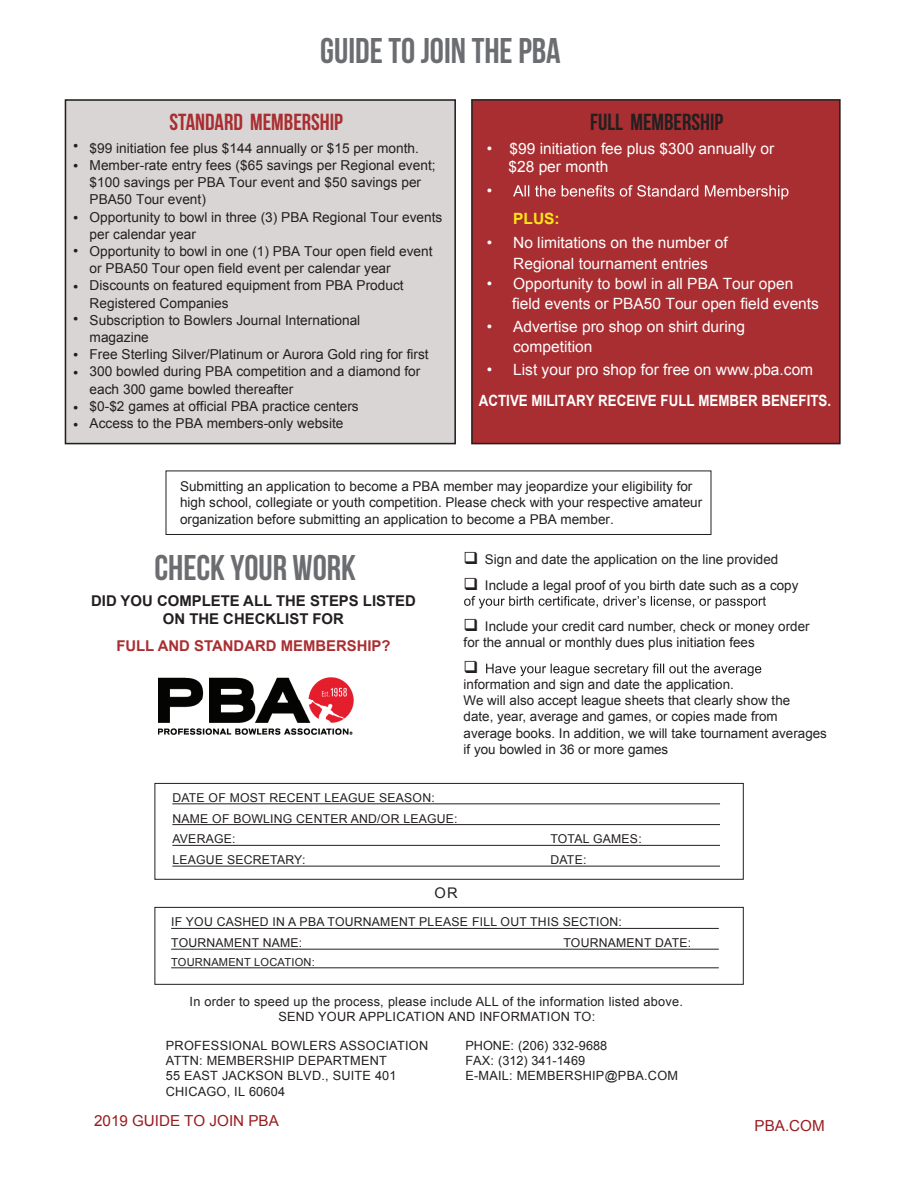
<style>
.page{position:relative;width:918px;height:1188px;background:#fff}
.page>*{position:absolute;margin:0;border:0;box-sizing:border-box;transform-origin:0 0}
.t1{font:35.7px "Bebas Neue";color:#6c6d70}
.t2{font:23.25px "Bebas Neue";color:#a92e31}
.t3{font:23.25px "Bebas Neue";color:#231f20}
.t4{font:15.45px/18.6px "Arial";color:#fff}
.t5{font:700 15.45px "Arial";color:#fff;scale:.86 1}
.t6{font:700 15.45px "Arial";color:#ffe616}
.t7{font:15.15px "Arial";color:#991c1f}
.t8{font:700 14.85px/17.9px "Arial";color:#231f20;text-align:center}
.t9{font:700 14.85px "Arial";color:#a92e31}
.t10{font:14.85px/20px "Arial";color:#231f20}
.t11{font:14.7px "Arial";color:#231f20}
.t12{font:13.65px/17.2px "Arial";color:#231f20}
.t13{font:13.5px/16.2px "Arial";color:#231f20}
.t14{font:13.35px/16px "Arial";color:#231f20}
.t15{font:12.75px/15.3px "Arial";letter-spacing:.02em;color:#231f20}
.t16{font:12.15px/20.7px "Arial";letter-spacing:.02em;color:#231f20}
.t17{font:11.1px "Arial";letter-spacing:.015em;color:#231f20}
</style>
<div class="page">
<div style="left:154px;top:783px;width:590px;height:97px;border:1px solid #231f20"></div>
<div style="left:166px;top:470px;width:545px;height:65px;border:1px solid #231f20"></div>
<hr style="left:172px;top:804px;width:548px;height:1px;background:#231f20">
<hr style="left:172px;top:824px;width:548px;height:1px;background:#231f20">
<hr style="left:172px;top:845px;width:548px;height:1px;background:#231f20">
<hr style="left:172px;top:866px;width:548px;height:1px;background:#231f20">
<div style="left:154px;top:907px;width:590px;height:78px;border:1px solid #231f20"></div>
<hr style="left:171px;top:928px;width:548px;height:1px;background:#231f20">
<hr style="left:171px;top:949px;width:548px;height:1px;background:#231f20">
<hr style="left:171px;top:968px;width:548px;height:1px;background:#231f20">
<svg style="left:464px;top:596px;width:302px;height:13px"></svg>
<svg style="left:486px;top:663px;width:275px;height:13px"></svg>
<img style="left:158px;top:677px;width:196px;height:57px">
<div style="left:65px;top:100px;width:390px;height:344px;background:#d9d5d5"></div>
<div style="left:65px;top:99px;width:391px;height:345px;border:2px solid #231f20"></div>
<div style="left:472px;top:100px;width:368px;height:344px;background:#a92e31"></div>
<div style="left:471px;top:99px;width:370px;height:345px;border:2px solid #231f20"></div>
<svg style="left:513px;top:185px;width:275px;height:15px"></svg>
<h1 class="t1" style="left:320px;top:31px;width:242px">GUIDE TO JOIN THE PBA</h1>
<p class="t10" style="left:73px;top:136px;width:7px">• •</p>
<p class="t10" style="left:73px;top:208px;width:7px">•</p>
<p class="t10" style="left:73px;top:241px;width:7px">•</p>
<p class="t10" style="left:73px;top:271px;width:7px;line-height:32.1px">• •</p>
<p class="t10" style="left:73px;top:345px;width:7px;line-height:18.5px">• •</p>
<p class="t10" style="left:73px;top:400px;width:7px;line-height:17px">• •</p>
<h2 class="t2" style="left:170px;top:110px;width:175px">STANDARD MEMBERSHIP</h2>
<p class="t12" style="left:90px;top:140px;width:354px">$99 initiation fee plus $144 annually or $15 per month.<br>Member-rate entry fees ($65 savings per Regional event; $100 savings per PBA Tour event and $50 savings per PBA50 Tour event)<br>Opportunity to bowl in three (3) PBA Regional Tour events per calendar year<br>Opportunity to bowl in one (1) PBA Tour open field event or PBA50 Tour open field event per calendar year Discounts on featured equipment from PBA Product Registered Companies<br>Subscription to Bowlers Journal International<br>magazine<br>Free Sterling Silver/Platinum or Aurora Gold ring for first 300 bowled during PBA competition and a diamond for each 300 game bowled thereafter<br>$0-$2 games at official PBA practice centers<br>Access to the PBA members-only website</p>
<h2 class="t3" style="left:590px;top:110px;width:135px">FULL MEMBERSHIP</h2>
<p class="t4" style="left:508px;top:139px;width:267px;text-indent:-22px">• $99 initiation fee plus $300 annually or $28 per month</p>
<p class="t4" style="left:487px;top:182px;width:7px">•</p>
<p class="t6" style="left:513px;top:208px;width:48px">PLUS:</p>
<p class="t4" style="left:487px;top:233px;width:242px;line-height:20.1px;text-align:center">• No limitations on the number of<br>Regional tournament entries</p>
<p class="t4" style="left:512px;top:274px;width:308px;line-height:19.8px;text-indent:-25px">• Opportunity to bowl in all PBA Tour open field events or PBA50 Tour open field events</p>
<p class="t4" style="left:487px;top:318px;width:260px">• Advertise pro shop on shirt during</p>
<p class="t4" style="left:513px;top:338px;width:81px">competition</p>
<p class="t4" style="left:487px;top:360px;width:328px">• List your pro shop for free on www.pba.com</p>
<p class="t5" style="left:479px;top:390px;width:411px">ACTIVE MILITARY RECEIVE FULL MEMBER BENEFITS.</p>
<p class="t13" style="left:180px;top:478px;width:524px">Submitting an application to become a PBA member may jeopardize your eligibility for high school, collegiate or youth competition. Please check with your respective amateur organization before submitting an application to become a PBA member.</p>
<h1 class="t1" style="left:154px;top:548px;width:203px">CHECK YOUR WORK</h1>
<p class="t8" style="left:91px;top:593px;width:326px">DID YOU COMPLETE ALL THE STEPS LISTED<br>ON THE CHECKLIST FOR</p>
<p class="t9" style="left:116px;top:636px;width:276px">FULL AND STANDARD MEMBERSHIP?</p>
<p class="t14" style="left:464px;top:551px;width:316px">❑ Sign and date the application on the line provided</p>
<p class="t14" style="left:464px;top:577px;width:336px">❑ Include a legal proof of you birth date such as a copy</p>
<p class="t14" style="left:464px;top:619px;width:347px">❑ Include your credit card number, check or money order for the annual or monthly dues plus initiation fees</p>
<p class="t14" style="left:464px;top:677px;width:365px">information and sign and date the application.<br>We will also accept league sheets that clearly show the<br>date, year, average and games, or copies made from average books. In addition, we will take tournament averages if you bowled in 36 or more games</p>
<p class="t16" style="left:172px;top:787px;width:287px">DATE OF MOST RECENT LEAGUE SEASON:<br>NAME OF BOWLING CENTER AND/OR LEAGUE:<br>AVERAGE:</p>
<p class="t16" style="left:550px;top:829px;width:93px">TOTAL GAMES:</p>
<p class="t16" style="left:172px;top:850px;width:135px">LEAGUE SECRETARY:</p>
<p class="t16" style="left:550px;top:850px;width:38px">DATE:</p>
<p class="t11" style="left:435px;top:883px;width:25px">OR</p>
<p class="t16" style="left:171px;top:912px;width:452px">IF YOU CASHED IN A PBA TOURNAMENT PLEASE FILL OUT THIS SECTION:<br>TOURNAMENT NAME:</p>
<p class="t16" style="left:564px;top:933px;width:129px">TOURNAMENT DATE:</p>
<p class="t17" style="left:171px;top:955px;width:145px">TOURNAMENT LOCATION:</p>
<p class="t15" style="left:190px;top:994px;width:495px;text-align:center">In order to speed up the process, please include ALL of the information listed above.<br>SEND YOUR APPLICATION AND INFORMATION TO:</p>
<p class="t15" style="left:166px;top:1038px;width:264px">PROFESSIONAL BOWLERS ASSOCIATION<br>ATTN: MEMBERSHIP DEPARTMENT<br>55 EAST JACKSON BLVD., SUITE 401<br>CHICAGO, IL 60604</p>
<p class="t15" style="left:465px;top:1038px;width:214px">PHONE: (206) 332-9688<br>FAX: (312) 341-1469<br>E-MAIL: MEMBERSHIP@PBA.COM</p>
<p class="t7" style="left:94px;top:1111px;width:186px">2019 GUIDE TO JOIN PBA</p>
<p class="t7" style="left:755px;top:1116px;width:72px">PBA.COM</p>
</div>
